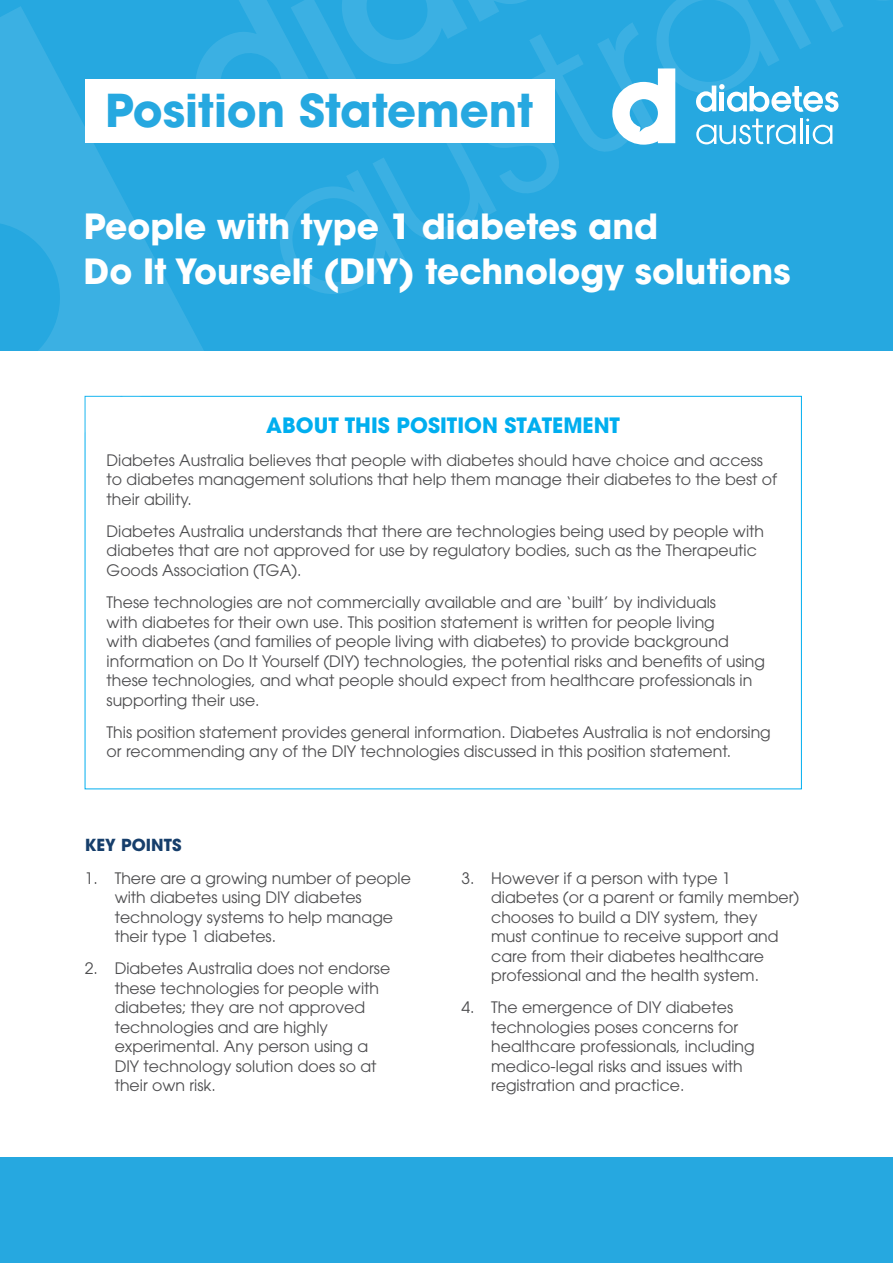
<style>
.page{position:relative;width:893px;height:1263px;background:#26a8e0}
.page>*{position:absolute;margin:0;border:0;box-sizing:border-box;transform-origin:0 0}
.t1{font:700 45px "ITC Avant Garde Pro";color:#26a8e0}
.t2{font:700 34.5px/45px "ITC Avant Garde Pro";color:#fff}
.t3{font:700 21px "ITC Avant Garde Pro";color:#00aeef}
.t4{font:700 16.5px "ITC Avant Garde Pro";color:#163e6b}
.t5{font:15.75px/19.5px "ITC Avant Garde Pro";color:#4d4d4f}
</style>
<div class="page">
<div style="left:0;top:351px;width:893px;height:806px;background:#fff"></div>
<svg style="left:0;top:6px;width:209px;height:484px"></svg>
<svg style="left:186px;top:0;width:701px;height:302px"></svg>
<div style="left:85px;top:79px;width:469px;height:63px;background:#fff"></div>
<h1 class="t1" style="left:105px;top:81px;width:430px">Position Statement</h1>
<h2 class="t2" style="left:84px;top:203px;width:708px">People with type 1 diabetes and<br>Do It Yourself (DIY) technology solutions</h2>
<h3 class="t3" style="left:266px;top:412px;width:355px">ABOUT THIS POSITION STATEMENT</h3>
<p class="t5" style="left:107px;top:450px;width:672px">Diabetes Australia believes that people with diabetes should have choice and access to diabetes management solutions that help them manage their diabetes to the best of their ability.</p>
<p class="t5" style="left:107px;top:521px;width:659px">Diabetes Australia understands that there are technologies being used by people with diabetes that are not approved for use by regulatory bodies, such as the Therapeutic<br>Goods Association (TGA).</p>
<p class="t5" style="left:107px;top:592px;width:660px">These technologies are not commercially available and are ‘built’ by individuals<br>with diabetes for their own use. This position statement is written for people living<br>with diabetes (and families of people living with diabetes) to provide background information on Do It Yourself (DIY) technologies, the potential risks and benefits of using these technologies, and what people should expect from healthcare professionals in supporting their use.</p>
<p class="t5" style="left:107px;top:722px;width:666px">This position statement provides general information. Diabetes Australia is not endorsing or recommending any of the DIY technologies discussed in this position statement.</p>
<p class="t4" style="left:85px;top:834px;width:98px">KEY POINTS</p>
<p class="t5" style="left:115px;top:868px;width:298px;text-indent:-30px">1. There are a growing number of people with diabetes using DIY diabetes technology systems to help manage their type 1 diabetes.</p>
<p class="t5" style="left:115px;top:958px;width:277px;text-indent:-30px">2. Diabetes Australia does not endorse these technologies for people with diabetes; they are not approved technologies and are highly experimental. Any person using a<br>DIY technology solution does so at their own risk.</p>
<p class="t5" style="left:491px;top:868px;width:310px;text-indent:-30px">3. However if a person with type 1 diabetes (or a parent or family member) chooses to build a DIY system, they<br>must continue to receive support and care from their diabetes healthcare professional and the health system.</p>
<p class="t5" style="left:491px;top:998px;width:265px;text-indent:-30px">4. The emergence of DIY diabetes technologies poses concerns for healthcare professionals, including medico-legal risks and issues with registration and practice.</p>
</div>
